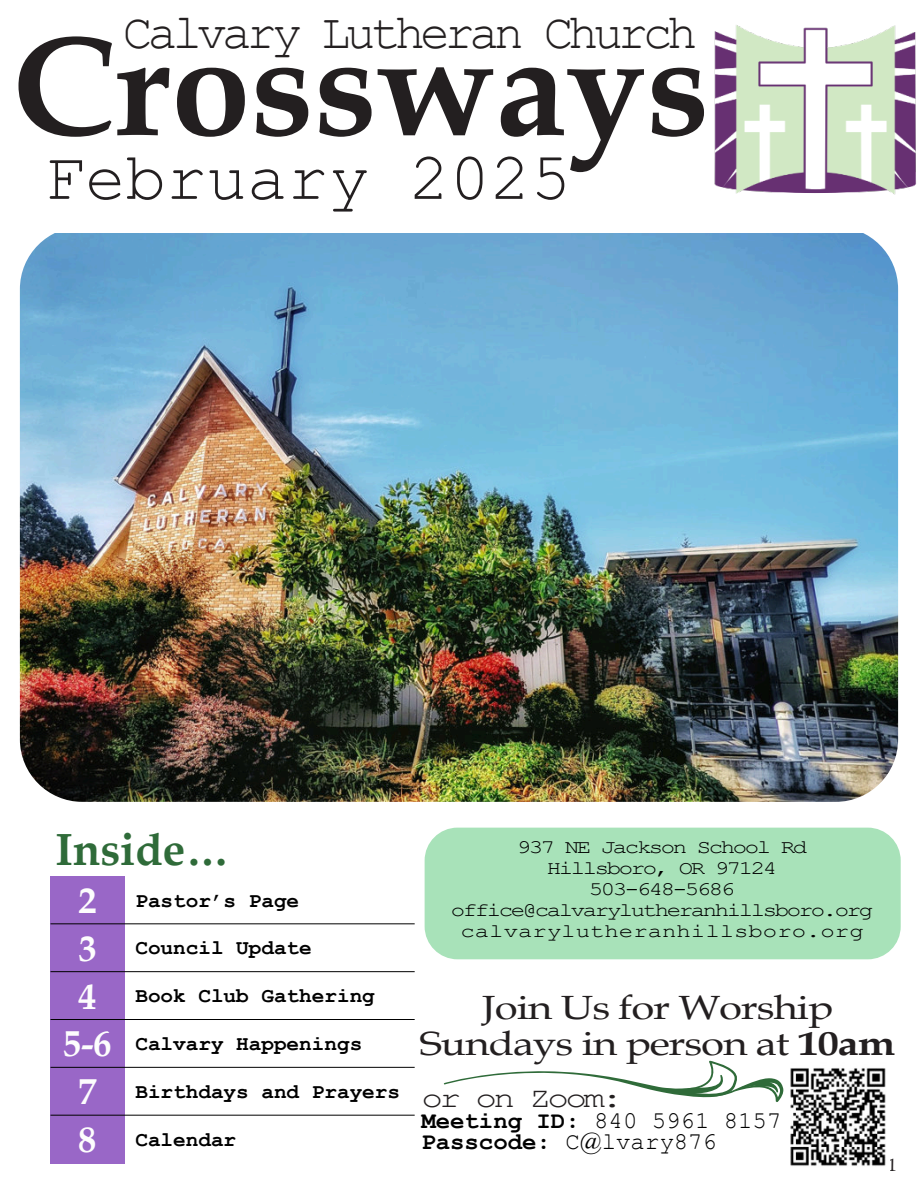
<style>
.page{position:relative;width:918px;height:1188px;background:#fff}
.page>*{position:absolute;margin:0;border:0;box-sizing:border-box;transform-origin:0 0}
.t1{font:700 142.5px "Book Antiqua";color:#231f20}
.t2{font:67.5px "Courier New";color:#231f20}
.t3{font:49.5px "Courier New";letter-spacing:-.1em;color:#231f20}
.t4{font:700 45px "Book Antiqua";color:#2f6b39}
.t5{font:700 36px "Book Antiqua";color:#fdfdfd}
.t6{font:33.6px "Book Antiqua";letter-spacing:-.025em;color:#231f20;scale:1.25 1}
.t7{font:28.8px "Courier New";letter-spacing:-.1em;color:#231f20;scale:1.25 1}
.t8{font:24px "Courier New";color:#000}
.t9{font:700 24px "Courier New";color:#000}
.t10{font:700 21px "Courier New";color:#000}
.t11{font:19.2px "Courier New";letter-spacing:-.1em;color:#000;scale:1.25 1}
.t12{font:19.2px "Courier New";color:#000;scale:1.25 1}
.t13{font:18px "Book Antiqua";color:#231f20}
.s1{font-weight:700}
.s2{font-family:"Calisto"}
</style>
<div class="page">
<div style="left:425px;top:828px;width:476px;height:131px;background:#a8e2b9;border-radius:33px"></div>
<img style="left:20px;top:234px;width:878px;height:568px">
<img style="left:790px;top:1068px;width:96px;height:98px">
<svg style="left:444px;top:1061px;width:340px;height:41px"></svg>
<img style="left:714px;top:25px;width:203px;height:170px">
<div style="left:51px;top:876px;width:74px;height:287px;background:#9967c7"></div>
<hr style="left:51px;top:923px;width:364px;height:1px;background:#000">
<hr style="left:51px;top:971px;width:364px;height:1px;background:#000">
<hr style="left:51px;top:1019px;width:364px;height:1px;background:#000">
<hr style="left:51px;top:1067px;width:364px;height:1px;background:#000">
<hr style="left:51px;top:1115px;width:364px;height:1px;background:#000">
<p class="t3" style="left:123px;top:17px;width:576px">Calvary Lutheran Church</p>
<p class="t1" style="left:13px;top:31px;width:698px">Crossways</p>
<p class="t2" style="left:44px;top:157px;width:528px">February 2025</p>
<p class="t4" style="left:55px;top:833px;width:176px">Inside…</p>
<p class="t5" style="left:79px;top:887px;width:19px">2</p>
<p class="t10" style="left:135px;top:893px;width:165px">Pastor’s Page</p>
<p class="t5" style="left:79px;top:935px;width:19px">3</p>
<p class="t10" style="left:135px;top:941px;width:178px">Council Update</p>
<p class="t5" style="left:79px;top:982px;width:19px">4</p>
<p class="t10" style="left:135px;top:989px;width:241px">Book Club Gathering</p>
<p class="t5" style="left:64px;top:1030px;width:49px">5-6</p>
<p class="t10" style="left:135px;top:1037px;width:228px">Calvary Happenings</p>
<p class="t5" style="left:79px;top:1078px;width:19px">7</p>
<p class="t10" style="left:135px;top:1085px;width:266px">Birthdays and Prayers</p>
<p class="t5" style="left:79px;top:1126px;width:19px">8</p>
<p class="t10" style="left:135px;top:1132px;width:102px">Calendar</p>
<p class="t11" style="left:517px;top:841px;width:234px">937 NE Jackson School Rd</p>
<p class="t11" style="left:547px;top:862px;width:186px">Hillsboro, OR 97124</p>
<p class="t11" style="left:589px;top:883px;width:119px">503-648-5686</p>
<p class="t11" style="left:451px;top:904px;width:339px">office@calvarylutheranhillsboro.org</p>
<p class="t12" style="left:461px;top:925px;width:324px">calvarylutheranhillsboro.org</p>
<p class="t6" style="left:482px;top:995px;width:283px">Join Us for Worship</p>
<p class="t6" style="left:420px;top:1031px;width:382px">Sundays in person at <span class="s1">10am</span></p>
<p class="t7" style="left:421px;top:1089px;width:163px">or on Zoom:</p>
<p class="t9" style="left:421px;top:1112px;width:160px">Meeting ID:</p>
<p class="t8" style="left:594px;top:1113px;width:189px">840 5961 8157</p>
<p class="t9" style="left:421px;top:1133px;width:131px">Passcode:</p>
<p class="t8" style="left:565px;top:1134px;width:153px">C<span class="s2">@</span>lvary876</p>
<p class="t13" style="left:888px;top:1158px;width:10px">1</p>
</div>
